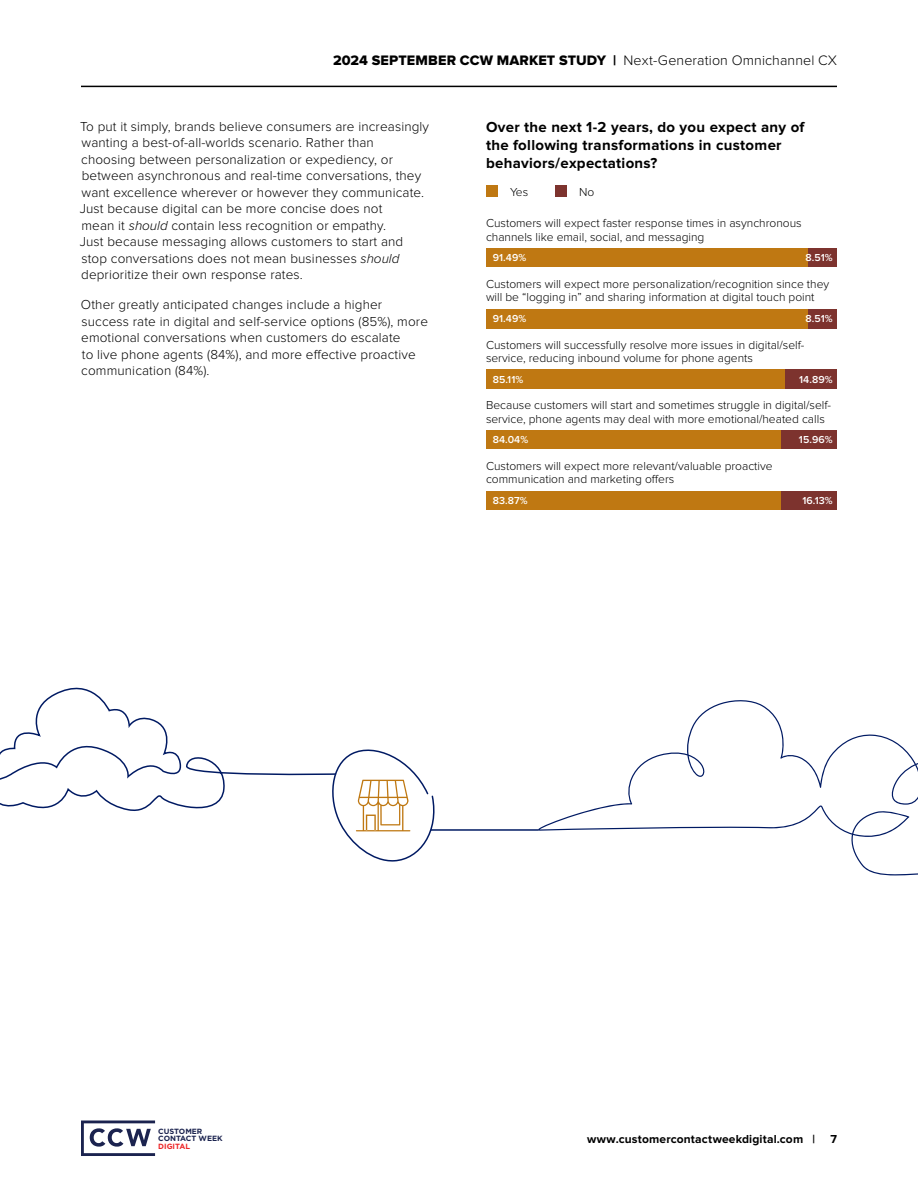
<style>
.page{position:relative;width:918px;height:1188px;background:#fff}
.page>*{position:absolute;margin:0;border:0;box-sizing:border-box;transform-origin:0 0}
.t1{font:700 15px/18px "Proxima Nova";letter-spacing:.02em;color:#000}
.t2{font:14.25px "Proxima Nova Extrabld";letter-spacing:.01em;color:#000}
.t3{font:300 13.5px/16.5px "Proxima Nova";letter-spacing:.01em;color:#000}
.t4{font:300 12px/13.5px "Proxima Nova";color:#000}
.t5{font:700 12px "Proxima Nova";letter-spacing:.015em;color:#000}
.t6{font:600 10.5px "Proxima Nova";letter-spacing:.01em;color:#fff}
.t7{font:700 7.5px/7.8px "Gotham";color:#1b234f}
.t8{font:700 7.5px "Gotham";color:#ed2426}
.s1{font-family:"Proxima Nova";font-weight:300}
.s2{font-style:italic}
</style>
<div class="page">
<svg style="left:538px;top:700px;width:380px;height:176px"></svg>
<svg style="left:0;top:687px;width:326px;height:124px"></svg>
<hr style="left:431px;top:829px;width:107px;height:2px;background:#001a63">
<hr style="left:81px;top:86px;width:756px;height:1px;background:#000">
<svg style="left:81px;top:1121px;width:74px;height:35px"></svg>
<div style="left:807px;top:248px;width:30px;height:19px;background:#7d332e"></div>
<div style="left:486px;top:248px;width:321px;height:19px;background:#bf7812"></div>
<div style="left:807px;top:309px;width:30px;height:19px;background:#7d332e"></div>
<div style="left:486px;top:309px;width:321px;height:19px;background:#bf7812"></div>
<div style="left:785px;top:370px;width:52px;height:19px;background:#7d332e"></div>
<div style="left:486px;top:370px;width:299px;height:19px;background:#bf7812"></div>
<div style="left:781px;top:430px;width:56px;height:19px;background:#7d332e"></div>
<div style="left:486px;top:430px;width:295px;height:19px;background:#bf7812"></div>
<div style="left:780px;top:491px;width:57px;height:19px;background:#7d332e"></div>
<div style="left:486px;top:491px;width:294px;height:19px;background:#bf7812"></div>
<div style="left:486px;top:185px;width:12px;height:12px;background:#bf7812"></div>
<div style="left:555px;top:185px;width:12px;height:12px;background:#7d332e"></div>
<svg style="left:326px;top:749px;width:113px;height:113px"></svg>
<p class="t2" style="left:333px;top:54px;width:505px">2024 SEPTEMBER CCW MARKET STUDY | <span class="s1">Next-Generation Omnichannel CX</span></p>
<p class="t3" style="left:80px;top:118px;width:351px">To put it simply, brands believe consumers are increasingly wanting a best-of-all-worlds scenario. Rather than choosing between personalization or expediency, or between asynchronous and real-time conversations, they want excellence wherever or however they communicate.<br>Just because digital can be more concise does not<br>mean it <span class="s2">should</span> contain less recognition or empathy.<br>Just because messaging allows customers to start and stop conversations does not mean businesses <span class="s2">should </span>deprioritize their own response rates.</p>
<p class="t3" style="left:81px;top:297px;width:349px">Other greatly anticipated changes include a higher success rate in digital and self-service options (85%), more emotional conversations when customers do escalate<br>to live phone agents (84%), and more effective proactive communication (84%).</p>
<p class="t1" style="left:486px;top:118px;width:320px">Over the next 1-2 years, do you expect any of the following transformations in customer behaviors/expectations?</p>
<p class="t4" style="left:510px;top:185px;width:20px">Yes</p>
<p class="t4" style="left:579px;top:185px;width:17px">No</p>
<p class="t4" style="left:486px;top:217px;width:317px">Customers will expect faster response times in asynchronous channels like email, social, and messaging</p>
<p class="t6" style="left:493px;top:253px;width:35px">91.49%</p>
<p class="t6" style="left:805px;top:253px;width:29px">8.51%</p>
<p class="t4" style="left:486px;top:278px;width:345px">Customers will expect more personalization/recognition since they will be “logging in” and sharing information at digital touch point</p>
<p class="t4" style="left:486px;top:338px;width:320px">Customers will successfully resolve more issues in digital/self&shy;service, reducing inbound volume for phone agents</p>
<p class="t4" style="left:486px;top:399px;width:347px">Because customers will start and sometimes struggle in digital/self&shy;service, phone agents may deal with more emotional/heated calls</p>
<p class="t4" style="left:486px;top:459px;width:288px">Customers will expect more relevant/valuable proactive communication and marketing offers</p>
<p class="t6" style="left:805px;top:314px;width:29px">8.51%</p>
<p class="t6" style="left:493px;top:314px;width:35px">91.49%</p>
<p class="t6" style="left:799px;top:374px;width:35px">14.89%</p>
<p class="t6" style="left:493px;top:374px;width:32px">85.11%</p>
<p class="t6" style="left:799px;top:435px;width:35px">15.96%</p>
<p class="t6" style="left:493px;top:435px;width:37px">84.04%</p>
<p class="t6" style="left:493px;top:495px;width:37px">83.87%</p>
<p class="t6" style="left:802px;top:495px;width:32px">16.13%</p>
<p class="t7" style="left:158px;top:1127px;width:66px">CUSTOMER<br>CONTACT WEEK</p>
<p class="t8" style="left:158px;top:1142px;width:33px">DIGITAL</p>
<p class="t5" style="left:587px;top:1134px;width:229px">www.customercontactweekdigital.com |</p>
<p class="t5" style="left:830px;top:1134px;width:8px">7</p>
</div>
